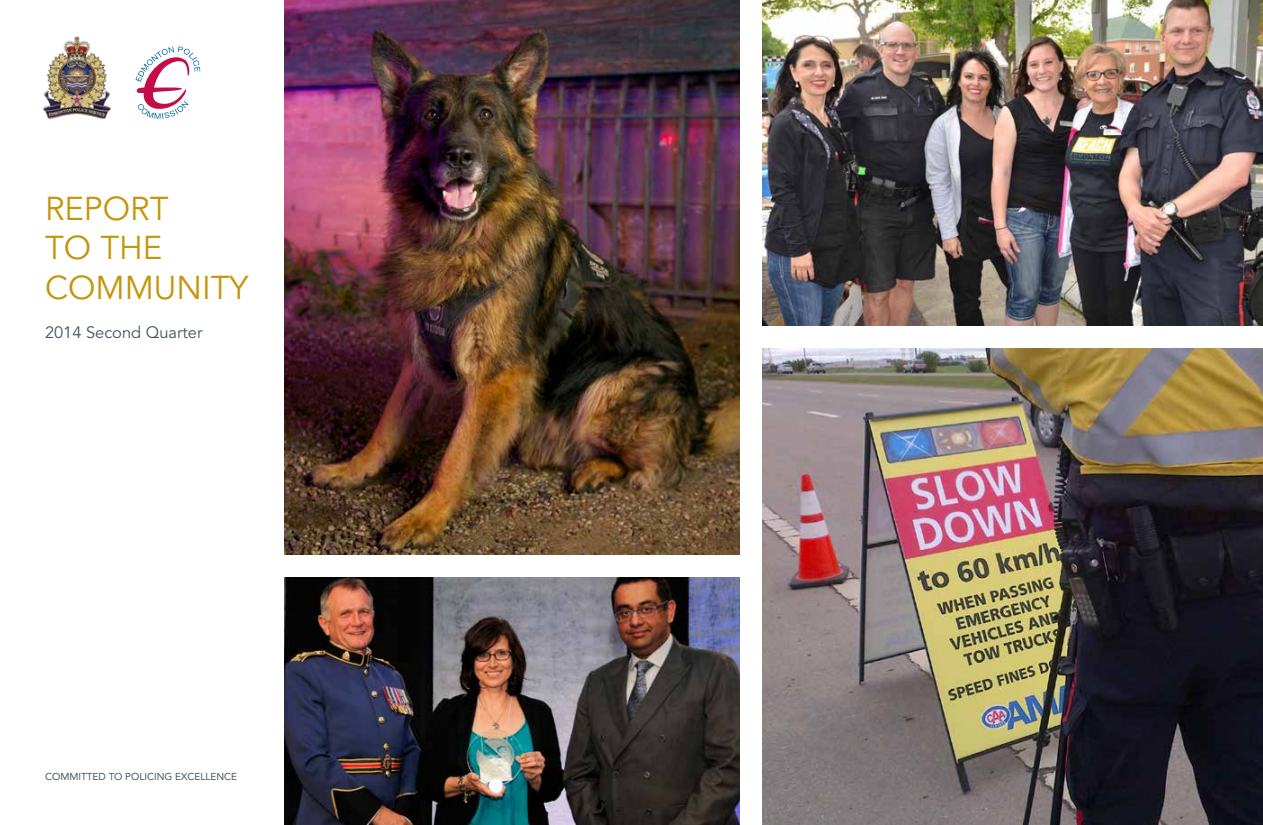
<style>
.page{position:relative;width:1263px;height:825px;background:#fff}
.page>*{position:absolute;margin:0;border:0;box-sizing:border-box;transform-origin:0 0}
.t1{font:32.88px/39.4px "Avenir";color:#c4960c}
.t2{font:16.38px "Avenir";color:#455560}
.t3{font:10px "Avenir";color:#455560}
</style>
<div class="page">
<svg style="left:135px;top:46px;width:65px;height:73px"></svg>
<img style="left:43px;top:37px;width:68px;height:82px">
<img style="left:284px;top:0;width:455px;height:555px">
<img style="left:762px;top:348px;width:500px;height:477px">
<img style="left:762px;top:0;width:500px;height:325px">
<img style="left:284px;top:578px;width:455px;height:247px">
<h1 class="t1" style="left:45px;top:190px;width:205px">REPORT<br>TO THE<br>COMMUNITY</h1>
<h2 class="t2" style="left:45px;top:323px;width:159px">2014 Second Quarter</h2>
<p class="t3" style="left:45px;top:771px;width:194px">COMMITTED TO POLICING EXCELLENCE</p>
</div>
